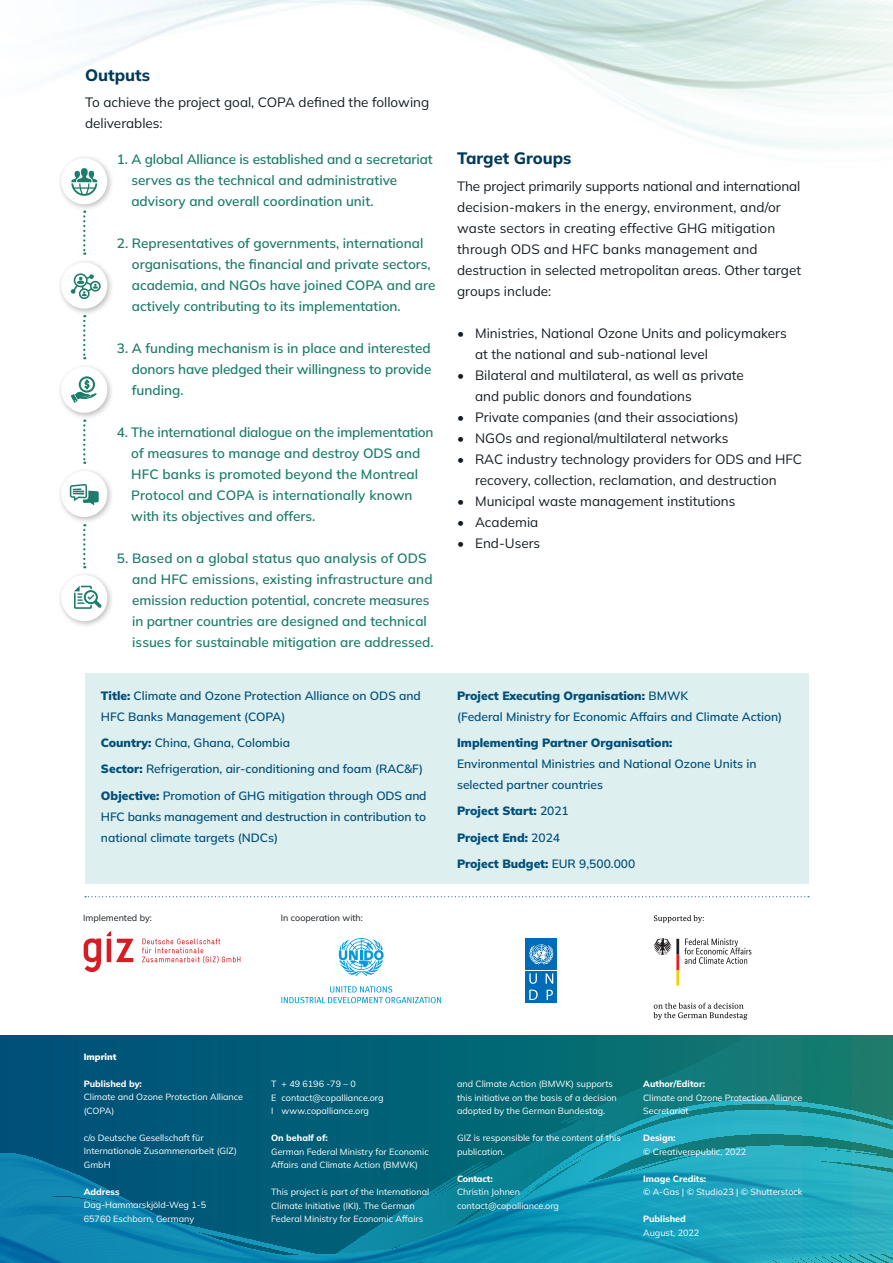
<style>
.page{position:relative;width:893px;height:1263px;background:#fff}
.page>*{position:absolute;margin:0;border:0;box-sizing:border-box;transform-origin:0 0}
.HL_3{font:800 16.5px "Mulish";color:#003a5a}
.Copy_1{font:600 13.5px/21px "Mulish";color:#1d7d6b}
.Copy_1-2{font:13.5px/21px "Mulish";color:#141c21}
.Absatzformat_1{font:600 12px/21px "Mulish";color:#004f79}
.Absatzformat_1-2{font:900 12px "Mulish";color:#004f79}
.t1{font:9px/13.5px "Mulish";color:#fff}
.t2{font:800 9px "Mulish";color:#fff}
._3_Copy{font:9px "Mulish";color:#141c21}
.t3{font:900 9px "Mulish";color:#fff}
.s1{font-weight:900}
.s2{font-weight:600}
</style>
<div class="page">
<svg style="left:0;top:1036px;width:893px;height:115px;background:#086b7c"></svg>
<svg style="left:0;top:1151px;width:893px;height:112px;background:#0f86a3"></svg>
<div style="left:525px;top:971px;width:16px;height:15px;background:#006bb6"></div>
<svg style="left:542px;top:971px;width:15px;height:15px"></svg>
<svg style="left:546px;top:973px;width:7px;height:11px"></svg>
<div style="left:542px;top:987px;width:15px;height:15px;background:#006bb6"></div>
<svg style="left:547px;top:990px;width:6px;height:10px"></svg>
<div style="left:525px;top:987px;width:16px;height:15px;background:#006bb6"></div>
<svg style="left:529px;top:973px;width:9px;height:27px"></svg>
<div style="left:525px;top:938px;width:32px;height:32px;background:#006bb6"></div>
<svg style="left:529px;top:944px;width:24px;height:20px"></svg>
<svg style="left:281px;top:986px;width:160px;height:17px"></svg>
<svg style="left:339px;top:938px;width:45px;height:38px"></svg>
<svg style="left:84px;top:938px;width:17px;height:34px"></svg>
<svg style="left:107px;top:931px;width:26px;height:31px"></svg>
<svg style="left:142px;top:938px;width:98px;height:25px"></svg>
<svg style="left:654px;top:915px;width:50px;height:8px"></svg>
<svg style="left:653px;top:1003px;width:94px;height:17px"></svg>
<svg style="left:653px;top:938px;width:98px;height:48px"></svg>
<div style="left:85px;top:674px;width:723px;height:210px;background:#deeff0"></div>
<div style="left:57px;top:154px;width:58px;height:58px;background:#231f20;opacity:.3"></div>
<div style="left:61px;top:158px;width:46px;height:46px;background:#fff;border-radius:50%"></div>
<svg style="left:71px;top:168px;width:26px;height:28px"></svg>
<div style="left:57px;top:259px;width:58px;height:57px;background:#231f20;opacity:.3"></div>
<div style="left:61px;top:262px;width:46px;height:47px;background:#fff;border-radius:50%"></div>
<svg style="left:71px;top:273px;width:30px;height:26px"></svg>
<div style="left:57px;top:363px;width:58px;height:57px;background:#231f20;opacity:.3"></div>
<div style="left:61px;top:367px;width:46px;height:46px;background:#fff;border-radius:50%"></div>
<svg style="left:71px;top:376px;width:26px;height:27px"></svg>
<div style="left:57px;top:467px;width:58px;height:57px;background:#231f20;opacity:.3"></div>
<div style="left:61px;top:471px;width:46px;height:46px;background:#fff;border-radius:50%"></div>
<svg style="left:70px;top:484px;width:29px;height:21px"></svg>
<div style="left:57px;top:571px;width:58px;height:57px;background:#231f20;opacity:.3"></div>
<div style="left:61px;top:575px;width:46px;height:46px;background:#fff;border-radius:50%"></div>
<svg style="left:74px;top:586px;width:28px;height:23px"></svg>
<svg style="left:83px;top:211px;width:2px;height:44px"></svg>
<svg style="left:83px;top:420px;width:2px;height:44px"></svg>
<svg style="left:83px;top:315px;width:2px;height:44px"></svg>
<svg style="left:83px;top:524px;width:2px;height:44px"></svg>
<svg style="left:85px;top:896px;width:724px;height:1px"></svg>
<p class="HL_3" style="left:85px;top:64px;width:66px">Outputs</p>
<p class="Copy_1-2" style="left:85px;top:91px;width:346px">To achieve the project goal, COPA defined the following deliverables:</p>
<p class="Copy_1" style="left:131px;top:149px;width:303px;text-indent:-14px">1. A global Alliance is established and a secretariat serves as the technical and administrative advisory and overall coordination unit.</p>
<p class="Copy_1" style="left:132px;top:233px;width:305px;text-indent:-15px">2. Representatives of governments, international organisations, the financial and private sectors, academia, and NGOs have joined COPA and are actively contributing to its implementation.</p>
<p class="Copy_1" style="left:132px;top:338px;width:301px;text-align:justify;text-indent:-15px">3. A funding mechanism is in place and interested donors have pledged their willingness to provide funding.</p>
<p class="Copy_1" style="left:131px;top:422px;width:304px;text-indent:-14px">4. The international dialogue on the implementation of measures to manage and destroy ODS and HFC banks is promoted beyond the Montreal Protocol and COPA is internationally known with its objectives and offers.</p>
<p class="Copy_1" style="left:132px;top:548px;width:303px;text-indent:-15px">5. Based on a global status quo analysis of ODS and HFC emissions, existing infrastructure and emission reduction potential, concrete measures in partner countries are designed and technical issues for sustainable mitigation are addressed.</p>
<p class="Absatzformat_1" style="left:101px;top:685px;width:321px"><span class="s1">Title:</span> Climate and Ozone Protection Alliance on ODS and<br>HFC Banks Management (COPA)</p>
<p class="Absatzformat_1" style="left:101px;top:732px;width:191px"><span class="s1">Country:</span> China, Ghana, Colombia</p>
<p class="Absatzformat_1" style="left:101px;top:758px;width:324px"><span class="s1">Sector:</span> Refrigeration, air-conditioning and foam (RAC&amp;F)</p>
<p class="Absatzformat_1" style="left:101px;top:784px;width:327px;text-align:justify"><span class="s1">Objective:</span> Promotion of GHG mitigation through ODS and HFC banks management and destruction in contribution to national climate targets (NDCs)</p>
<p class="_3_Copy" style="left:83px;top:911px;width:70px">Implemented by:</p>
<p class="_3_Copy" style="left:281px;top:911px;width:84px">In cooperation with:</p>
<p class="HL_3" style="left:457px;top:147px;width:116px">Target Groups</p>
<p class="Copy_1-2" style="left:457px;top:175px;width:346px">The project primarily supports national and international decision-makers in the energy, environment, and/or waste sectors in creating effective GHG mitigation through ODS and HFC banks management and destruction in selected metropolitan areas. Other target groups include:</p>
<p class="Copy_1-2" style="left:475px;top:322px;width:313px;text-indent:-18px">• Ministries, National Ozone Units and policymakers at the national and sub-national level</p>
<p class="Copy_1-2" style="left:475px;top:364px;width:270px;text-indent:-18px">• Bilateral and multilateral, as well as private and public donors and foundations</p>
<p class="Copy_1-2" style="left:457px;top:406px;width:283px">• Private companies (and their associations)</p>
<p class="Copy_1-2" style="left:457px;top:427px;width:273px">• NGOs and regional/multilateral networks</p>
<p class="Copy_1-2" style="left:457px;top:448px;width:346px;text-align:center">• RAC industry technology providers for ODS and HFC recovery, collection, reclamation, and destruction</p>
<p class="Copy_1-2" style="left:457px;top:490px;width:280px">• Municipal waste management institutions</p>
<p class="Copy_1-2" style="left:457px;top:511px;width:83px">• Academia</p>
<p class="Copy_1-2" style="left:457px;top:532px;width:85px">• End-Users</p>
<p class="Absatzformat_1" style="left:457px;top:685px;width:327px"><span class="s1">Project Executing Organisation:</span> BMWK<br>(Federal Ministry for Economic Affairs and Climate Action)</p>
<p class="Absatzformat_1" style="left:457px;top:732px;width:301px"><span class="s1">Implementing Partner Organisation:<br></span>Environmental Ministries and National Ozone Units in selected partner countries</p>
<p class="Absatzformat_1-2" style="left:457px;top:803px;width:113px">Project Start: <span class="s2">2021</span></p>
<p class="Absatzformat_1-2" style="left:457px;top:829px;width:104px">Project End: <span class="s2">2024</span></p>
<p class="Absatzformat_1-2" style="left:457px;top:855px;width:180px">Project Budget: <span class="s2">EUR 9,500.000</span></p>
<p class="t3" style="left:84px;top:1050px;width:34px">Imprint</p>
<p class="t2" style="left:84px;top:1077px;width:60px">Published by:</p>
<p class="t1" style="left:84px;top:1090px;width:161px">Climate and Ozone Protection Alliance (COPA)</p>
<p class="t1" style="left:84px;top:1131px;width:155px">c/o Deutsche Gesellschaft für<br>Internationale Zusammenarbeit (GIZ)<br>GmbH</p>
<p class="t2" style="left:84px;top:1185px;width:37px">Address</p>
<p class="t1" style="left:84px;top:1198px;width:124px">Dag-Hammarskjöld-Weg 1-5</p>
<p class="t1" style="left:84px;top:1212px;width:112px">65760 Eschborn, Germany</p>
<p class="t1" style="left:271px;top:1077px;width:86px">T + 49 6196 -79 – 0</p>
<p class="t1" style="left:271px;top:1090px;width:114px">E contact@copalliance.org</p>
<p class="t1" style="left:271px;top:1104px;width:99px">I www.copalliance.org</p>
<p class="t2" style="left:271px;top:1132px;width:58px">On behalf of:</p>
<p class="t1" style="left:271px;top:1144px;width:159px">German Federal Ministry for Economic<br>Affairs and Climate Action (BMWK)</p>
<p class="t1" style="left:271px;top:1185px;width:160px">This project is part of the International<br>Climate Initiative (IKI). The German<br>Federal Ministry for Economic Affairs</p>
<p class="t1" style="left:457px;top:1077px;width:161px">and Climate Action (BMWK) supports this initiative on the basis of a decision adopted by the German Bundestag.</p>
<p class="t1" style="left:457px;top:1131px;width:165px">GIZ is responsible for the content of this publication.</p>
<p class="t2" style="left:457px;top:1172px;width:37px">Contact:</p>
<p class="t1" style="left:457px;top:1185px;width:64px">Christin Johnen</p>
<p class="t1" style="left:457px;top:1198px;width:103px">contact@copalliance.org</p>
<p class="t2" style="left:643px;top:1078px;width:64px">Author/Editor:</p>
<p class="t1" style="left:643px;top:1090px;width:161px">Climate and Ozone Protection Alliance<br>Secretariat</p>
<p class="t2" style="left:643px;top:1132px;width:34px">Design:</p>
<p class="t1" style="left:643px;top:1144px;width:105px">© Creativerepublic, 2022</p>
<p class="t2" style="left:643px;top:1172px;width:65px">Image Credits:</p>
<p class="t1" style="left:643px;top:1185px;width:161px">© A-Gas | © Studio23 | © Shutterstock</p>
<p class="t2" style="left:643px;top:1213px;width:44px">Published</p>
<p class="t1" style="left:643px;top:1225px;width:58px">August, 2022</p>
</div>
